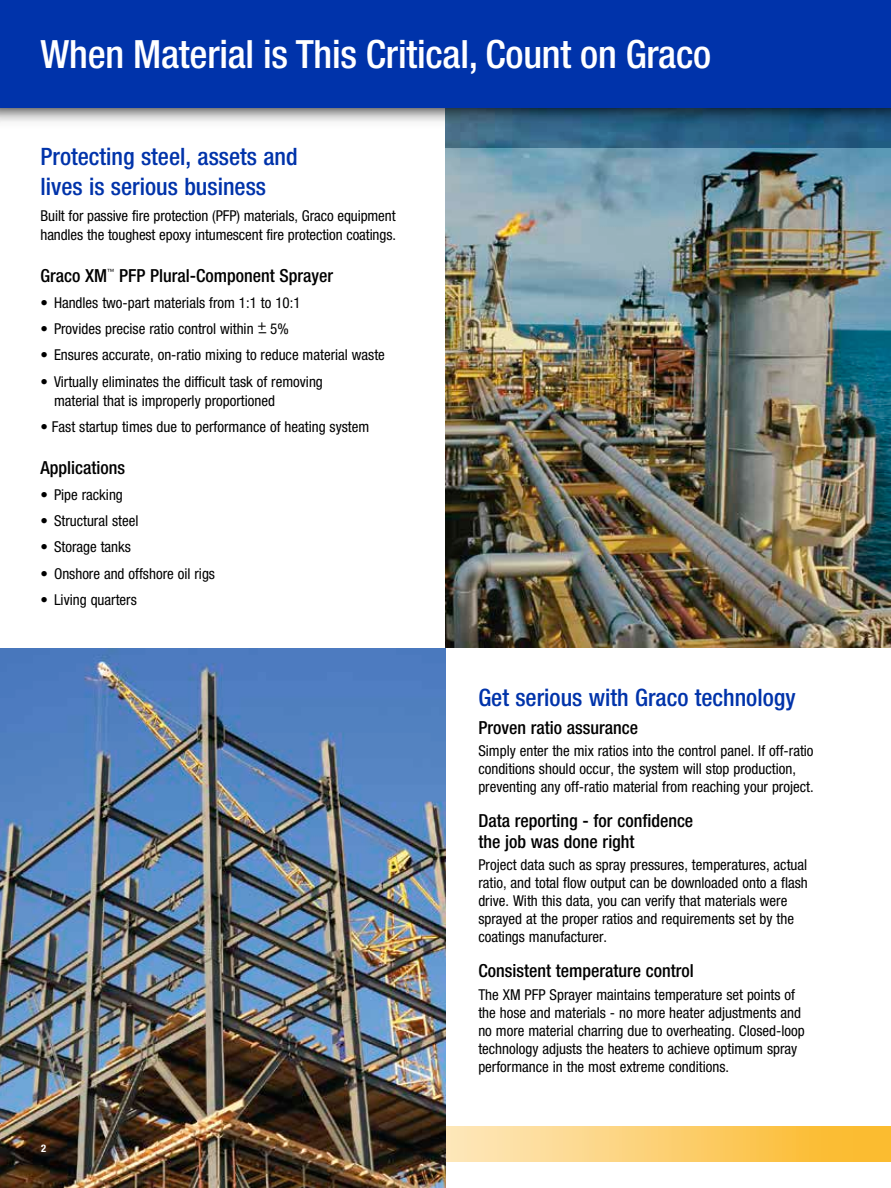
<style>
.page{position:relative;width:891px;height:1188px;background:#fff}
.page>*{position:absolute;margin:0;border:0;box-sizing:border-box;transform-origin:0 0}
.t1{font:500 condensed 39px "Helvetica Neue LT Std";letter-spacing:-.005em;color:#fff}
.t2{font:500 condensed 24px/30px "Helvetica Neue LT Std";color:#03a}
.t3{font:500 condensed 18px/21px "Helvetica Neue LT Std";color:#000}
.t4{font:condensed 15px/18px "Helvetica Neue LT Std";color:#000}
.t5{font:700 condensed 10.5px "Helvetica Neue LT Std";color:#fff}
.t6{font:condensed 7.2px "Helvetica Neue LT Std";color:#000}
</style>
<div class="page">
<img style="left:446px;top:147px;width:445px;height:501px">
<svg style="left:446px;top:1127px;width:445px;height:35px;background:#fccf70"></svg>
<img style="left:0;top:648px;width:446px;height:540px">
<img style="left:0;top:108px;width:891px;height:39px">
<div style="left:0;top:0;width:891px;height:108px;background:#03a"></div>
<h1 class="t1" style="left:40px;top:31px;width:672px">When Material is This Critical, Count on Graco</h1>
<h2 class="t2" style="left:40px;top:141px;width:259px">Protecting steel, assets and lives is serious business</h2>
<p class="t4" style="left:40px;top:206px;width:357px;line-height:19.5px">Built for passive fire protection (PFP) materials, Graco equipment handles the toughest epoxy intumescent fire protection coatings.</p>
<p class="t3" style="left:40px;top:264px;width:68px">Graco XM</p>
<p class="t6" style="left:107px;top:267px;width:9px">™</p>
<p class="t3" style="left:119px;top:264px;width:216px">PFP Plural-Component Sprayer</p>
<p class="t4" style="left:40px;top:293px;width:262px">• Handles two-part materials from 1:1 to 10:1</p>
<p class="t4" style="left:40px;top:320px;width:228px">• Provides precise ratio control within +</p>
<p class="t4" style="left:259px;top:320px;width:32px">– 5%</p>
<p class="t4" style="left:40px;top:346px;width:346px">• Ensures accurate, on-ratio mixing to reduce material waste</p>
<p class="t4" style="left:54px;top:371px;width:270px;line-height:19.5px;text-indent:-14px">• Virtually eliminates the difficult task of removing material that is improperly proportioned</p>
<p class="t4" style="left:40px;top:418px;width:330px">• Fast startup times due to performance of heating system</p>
<p class="t3" style="left:40px;top:456px;width:86px">Applications</p>
<p class="t4" style="left:40px;top:485px;width:84px">• Pipe racking</p>
<p class="t4" style="left:40px;top:512px;width:99px">• Structural steel</p>
<p class="t4" style="left:40px;top:538px;width:92px">• Storage tanks</p>
<p class="t4" style="left:40px;top:564px;width:176px">• Onshore and offshore oil rigs</p>
<p class="t4" style="left:40px;top:590px;width:98px">• Living quarters</p>
<p class="t5" style="left:41px;top:1142px;width:7px">2</p>
<h2 class="t2" style="left:478px;top:682px;width:319px">Get serious with Graco technology</h2>
<p class="t3" style="left:478px;top:717px;width:161px">Proven ratio assurance</p>
<p class="t4" style="left:478px;top:742px;width:337px">Simply enter the mix ratios into the control panel. If off-ratio conditions should occur, the system will stop production, preventing any off-ratio material from reaching your project.</p>
<p class="t3" style="left:478px;top:810px;width:216px">Data reporting - for confidence the job was done right</p>
<p class="t4" style="left:478px;top:856px;width:331px">Project data such as spray pressures, temperatures, actual ratio, and total flow output can be downloaded onto a flash drive. With this data, you can verify that materials were sprayed at the proper ratios and requirements set by the coatings manufacturer.</p>
<p class="t3" style="left:478px;top:960px;width:217px">Consistent temperature control</p>
<p class="t4" style="left:478px;top:985px;width:328px">The XM PFP Sprayer maintains temperature set points of the hose and materials - no more heater adjustments and no more material charring due to overheating. Closed-loop technology adjusts the heaters to achieve optimum spray performance in the most extreme conditions.</p>
</div>
